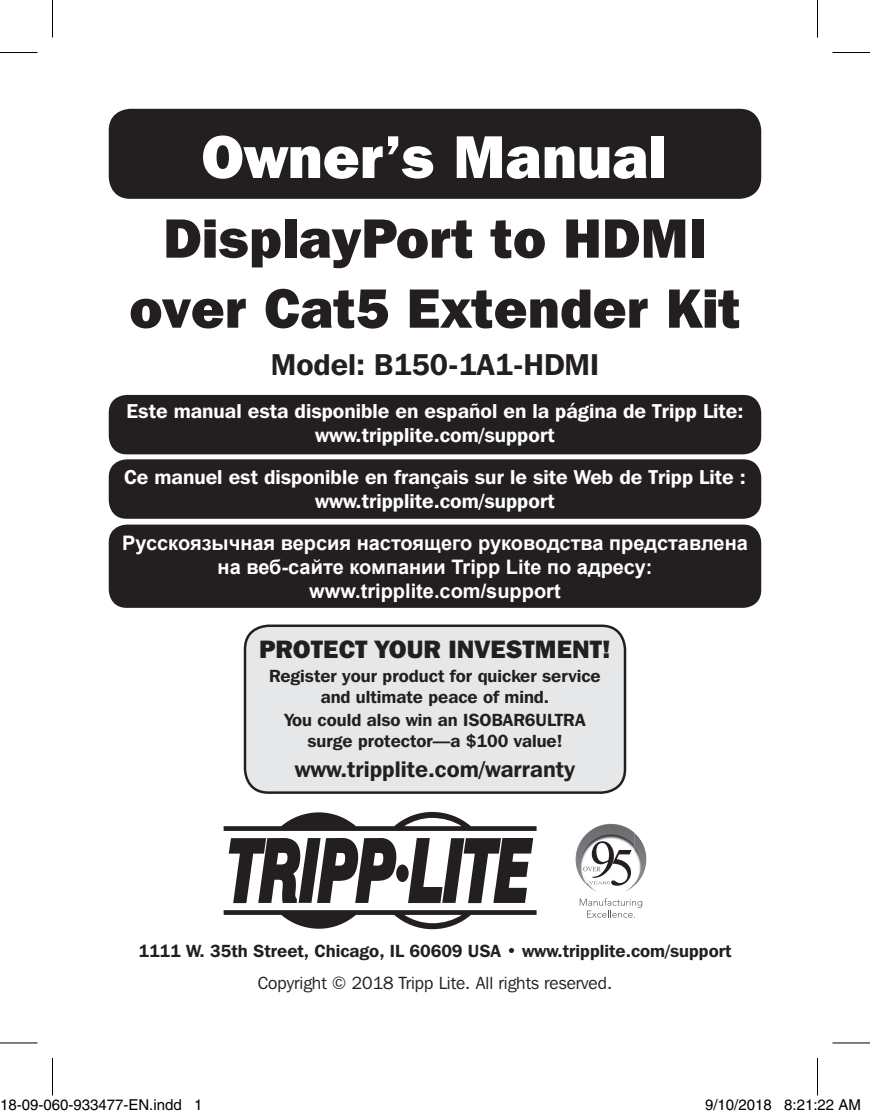
<style>
.page{position:relative;width:870px;height:1118px;background:#fff}
.page>*{position:absolute;margin:0;border:0;box-sizing:border-box;transform-origin:0 0}
.t1{font:800 60px "Franklin Gothic IT Cby BT";color:#fff}
.t2{font:800 55px/70px "Franklin Gothic IT Cby BT";color:#231f20;text-align:center}
.t3{font:600 30px "Franklin Gothic IT Cby BT";color:#231f20}
.t4{font:800 25px "Franklin Gothic IT Cby BT";color:#231f20}
.t5{font:600 22.5px "Franklin Gothic IT Cby BT";color:#231f20}
.t6{font:600 20px/24px "Franklin Gothic IT Cby BT";color:#fff;text-align:center}
.t7{font:700 20px/24px "Arial";color:#fff;text-align:center}
.t8{font:600 17.5px/21px "Franklin Gothic IT Cby BT";color:#231f20;text-align:center}
.t9{font:17.5px "Franklin Gothic IT Cby BT";color:#231f20}
.t10{font:15px "Helvetica";color:#000}
</style>
<div class="page">
<div style="left:109px;top:395px;width:652px;height:59px;background:#231f20;border-radius:18px"></div>
<div style="left:109px;top:459px;width:652px;height:60px;background:#231f20;border-radius:18px"></div>
<div style="left:109px;top:524px;width:652px;height:84px;background:#231f20;border-radius:18px"></div>
<div style="left:109px;top:109px;width:652px;height:90px;background:#231f20;border-radius:22px"></div>
<div style="left:396px;top:864px;width:13px;height:18px;background:#231f20;border-radius:50%"></div>
<svg style="left:229px;top:838px;width:168px;height:65px"></svg>
<svg style="left:408px;top:838px;width:125px;height:65px"></svg>
<svg style="left:224px;top:812px;width:313px;height:19px"></svg>
<svg style="left:224px;top:910px;width:313px;height:19px"></svg>
<div style="left:245px;top:625px;width:380px;height:167px;background:#e6e7e9;border-radius:23px"></div>
<div style="left:244px;top:624px;width:382px;height:170px;border:2px solid #231f20;border-radius:23px"></div>
<img style="left:580px;top:824px;width:29px;height:18px">
<img style="left:635px;top:839px;width:11px;height:46px">
<img style="left:587px;top:885px;width:41px;height:7px">
<svg style="left:580px;top:898px;width:62px;height:19px"></svg>
<svg style="left:583px;top:841px;width:49px;height:44px"></svg>
<hr style="left:0;top:52px;width:38px;height:1px;background:#000">
<hr style="left:832px;top:52px;width:38px;height:1px;background:#000">
<hr style="left:0;top:1042px;width:38px;height:1px;background:#000">
<hr style="left:832px;top:1042px;width:38px;height:1px;background:#000">
<hr style="left:52px;top:0;width:1px;height:38px;background:#000">
<hr style="left:52px;top:1058px;width:1px;height:37px;background:#000">
<hr style="left:817px;top:0;width:1px;height:38px;background:#000">
<hr style="left:817px;top:1058px;width:1px;height:37px;background:#000">
<div style="left:23px;top:1100px;width:6px;height:10px;border:1px solid #fff;border-radius:50%"></div>
<div style="left:22px;top:1099px;width:8px;height:12px;border:1px solid #fff;border-radius:50%"></div>
<div style="left:45px;top:1100px;width:5px;height:10px;border:1px solid #fff;border-radius:50%"></div>
<div style="left:43px;top:1099px;width:9px;height:12px;border:1px solid #fff;border-radius:50%"></div>
<div style="left:61px;top:1100px;width:6px;height:10px;border:1px solid #fff;border-radius:50%"></div>
<div style="left:60px;top:1099px;width:8px;height:12px;border:1px solid #fff;border-radius:50%"></div>
<div style="left:727px;top:1100px;width:6px;height:10px;border:1px solid #fff;border-radius:50%"></div>
<div style="left:726px;top:1099px;width:8px;height:12px;border:1px solid #fff;border-radius:50%"></div>
<div style="left:748px;top:1100px;width:6px;height:10px;border:1px solid #fff;border-radius:50%"></div>
<div style="left:747px;top:1099px;width:8px;height:12px;border:1px solid #fff;border-radius:50%"></div>
<p class="t1" style="left:201px;top:118px;width:466px">Owner’s Manual</p>
<p class="t2" style="left:129px;top:202px;width:613px">DisplayPort to HDMI over Cat5 Extender Kit</p>
<p class="t3" style="left:271px;top:345px;width:330px">Model: B150-1A1-HDMI</p>
<p class="t6" style="left:127px;top:399px;width:619px">Este manual esta disponible en español en la página de Tripp Lite: www.tripplite.com/support</p>
<p class="t6" style="left:124px;top:465px;width:623px">Ce manuel est disponible en français sur le site Web de Tripp Lite : www.tripplite.com/support</p>
<p class="t7" style="left:122px;top:531px;width:627px">Русскоязычная версия настоящего руководства представлена на веб-сайте компании Tripp Lite по адресу: www.tripplite.com/support</p>
<p class="t4" style="left:259px;top:633px;width:353px">PROTECT YOUR INVESTMENT!</p>
<p class="t8" style="left:269px;top:664px;width:333px">Register your product for quicker service and ultimate peace of mind.</p>
<p class="t8" style="left:284px;top:709px;width:303px">You could also win an ISOBAR6ULTRA surge protector—a $100 value!</p>
<p class="t5" style="left:295px;top:755px;width:282px">www.tripplite.com/warranty</p>
<p class="t8" style="left:138px;top:940px;width:595px">1111 W. 35th Street, Chicago, IL 60609 USA • www.tripplite.com/support</p>
<p class="t9" style="left:258px;top:972px;width:356px">Copyright © 2018 Tripp Lite. All rights reserved.</p>
<p class="t10" style="left:0;top:1096px;width:204px">18-09-060-933477-EN.indd 1</p>
<p class="t10" style="left:705px;top:1096px;width:157px">9/10/2018 8:21:22 AM</p>
</div>
